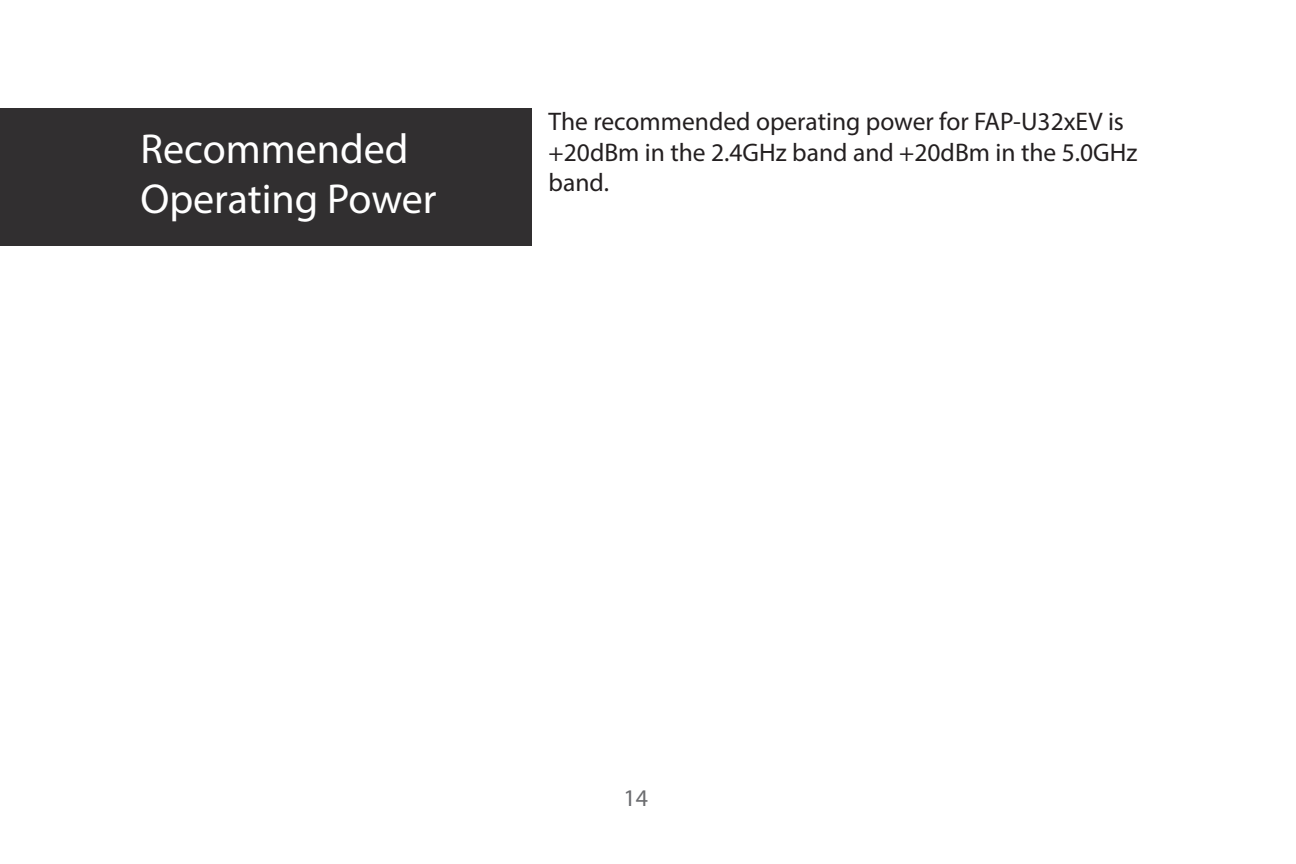
<style>
.page{position:relative;width:1296px;height:864px;background:#fff}
.page>*{position:absolute;margin:0;border:0;box-sizing:border-box;transform-origin:0 0}
.Horizontal_Tab{font:42px "Myriad Pro";color:#fff}
.Body{font:25.5px/30.6px "Myriad Pro";color:#231f20}
.Body-2{font:24px "Myriad Pro";color:#6c6d70}
</style>
<div class="page">
<div style="left:0;top:108px;width:531px;height:138px;background:#312f30"></div>
<p class="Horizontal_Tab" style="left:140px;top:123px;width:270px">Recommended</p>
<p class="Horizontal_Tab" style="left:140px;top:173px;width:298px">Operating Power</p>
<p class="Body" style="left:549px;top:106px;width:590px">The recommended operating power for FAP-U32xEV is +20dBm in the 2.4GHz band and +20dBm in the 5.0GHz band.</p>
<p class="Body-2" style="left:623px;top:784px;width:26px">14</p>
</div>
